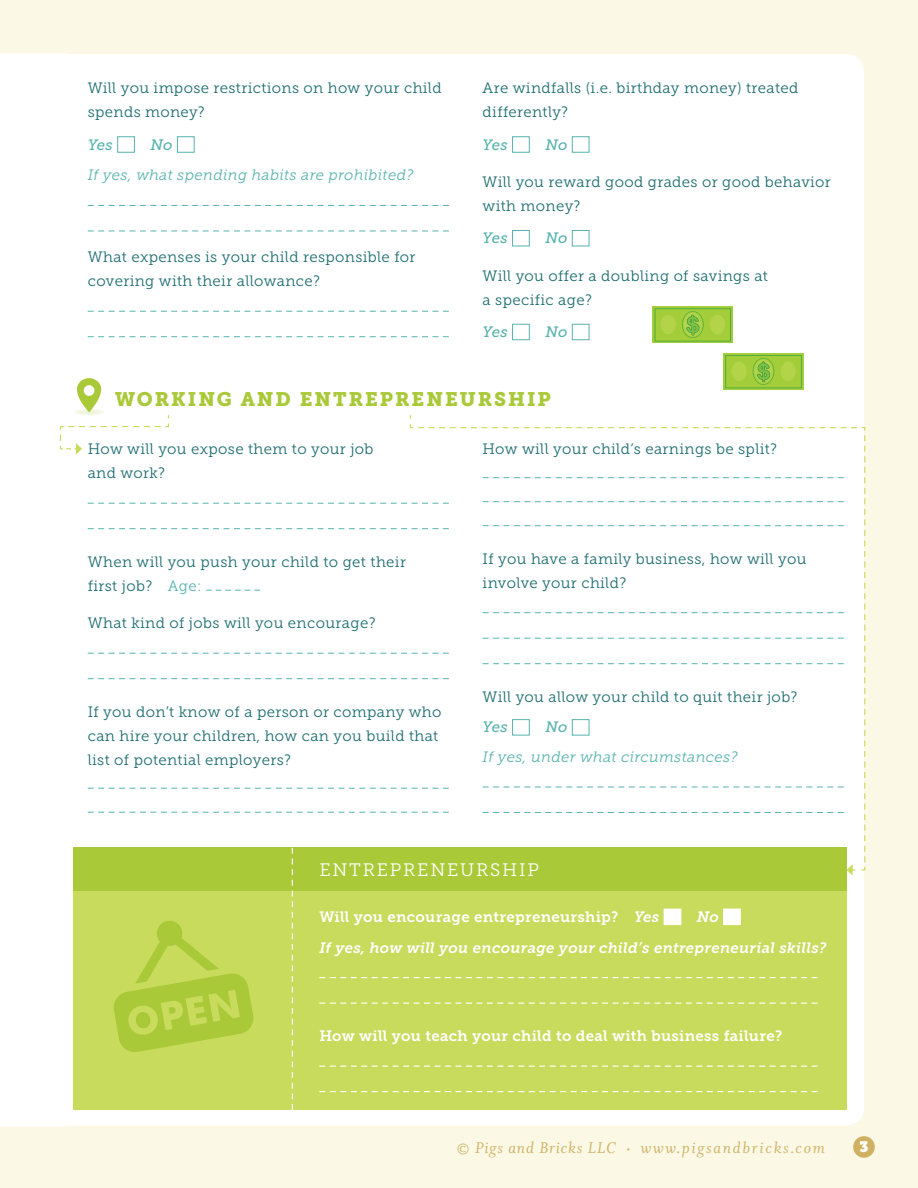
<style>
.page{position:relative;width:918px;height:1188px;background:#fbf9e6}
.page>*{position:absolute;margin:0;border:0;box-sizing:border-box;transform-origin:0 0}
.t1{font:19.5px "Museo Slab 900";letter-spacing:.1em;color:#a9c938}
.t2{font:18px "Museo Slab 300";letter-spacing:.1em;color:#fff}
.t3{font:17.25px "Whitman Italic Os F";letter-spacing:.1em;color:#cfb163}
.t4{font:15px/24px "Museo Slab 300";letter-spacing:.025em;color:#1c6c6f}
.t5{font:15px "Museo Slab 700";letter-spacing:.02em;color:#fff}
.t6{font:italic 15px "Museo Slab 300";letter-spacing:.025em;color:#57b3ae}
.t7{font:italic 15px/30.8px "Museo Slab 700";letter-spacing:.02em;color:#fff}
.t8{font:italic 15px "Museo Slab 500";letter-spacing:.005em;color:#57b3ae}
.t9{font:15px "Museo Slab";color:#fff}
.s1{color:#57b3ae}
.s2{font-style:italic}
.s3{font-size:11.25px}
</style>
<div class="page">
<div style="left:0;top:54px;width:864px;height:1072px;background:#fff"></div>
<div style="left:74px;top:848px;width:773px;height:262px;background:#c8db5c"></div>
<svg style="left:114px;top:920px;width:140px;height:132px"></svg>
<div style="left:74px;top:848px;width:773px;height:43px;background:#a9c938"></div>
<div style="left:853px;top:1136px;width:22px;height:22px;background:#cfb163;border-radius:50%"></div>
<div style="left:117px;top:136px;width:18px;height:17px;background:#fff;border:1px solid #57b3ae"></div>
<div style="left:177px;top:136px;width:18px;height:17px;background:#fff;border:1px solid #57b3ae"></div>
<svg style="left:88px;top:205px;width:361px;height:1px"></svg>
<svg style="left:88px;top:231px;width:361px;height:1px"></svg>
<svg style="left:88px;top:311px;width:361px;height:1px"></svg>
<svg style="left:88px;top:336px;width:361px;height:1px"></svg>
<div style="left:512px;top:136px;width:18px;height:17px;background:#fff;border:1px solid #57b3ae"></div>
<div style="left:572px;top:136px;width:17px;height:17px;background:#fff;border:1px solid #57b3ae"></div>
<div style="left:512px;top:230px;width:18px;height:16px;background:#fff;border:1px solid #57b3ae"></div>
<div style="left:572px;top:230px;width:17px;height:16px;background:#fff;border:1px solid #57b3ae"></div>
<div style="left:512px;top:324px;width:18px;height:16px;background:#fff;border:1px solid #57b3ae"></div>
<div style="left:572px;top:324px;width:17px;height:16px;background:#fff;border:1px solid #57b3ae"></div>
<svg style="left:88px;top:503px;width:321px;height:1px"></svg>
<svg style="left:88px;top:528px;width:321px;height:1px"></svg>
<svg style="left:206px;top:590px;width:54px;height:1px"></svg>
<svg style="left:88px;top:653px;width:321px;height:1px"></svg>
<svg style="left:88px;top:678px;width:321px;height:1px"></svg>
<svg style="left:88px;top:788px;width:321px;height:1px"></svg>
<svg style="left:88px;top:812px;width:321px;height:1px"></svg>
<div style="left:664px;top:909px;width:17px;height:16px;background:#fff"></div>
<div style="left:723px;top:909px;width:18px;height:16px;background:#fff;border:1px solid #fff"></div>
<svg style="left:319px;top:977px;width:499px;height:1px"></svg>
<svg style="left:319px;top:1003px;width:499px;height:1px"></svg>
<svg style="left:319px;top:1066px;width:499px;height:1px"></svg>
<svg style="left:319px;top:1091px;width:499px;height:1px"></svg>
<svg style="left:292px;top:848px;width:1px;height:262px"></svg>
<svg style="left:59px;top:378px;width:111px;height:76px;background:#f9fbf0"></svg>
<svg style="left:653px;top:307px;width:80px;height:36px"></svg>
<svg style="left:655px;top:308px;width:76px;height:33px;background:#9cca3e"></svg>
<svg style="left:723px;top:353px;width:81px;height:37px"></svg>
<svg style="left:725px;top:355px;width:77px;height:33px;background:#9ac93e"></svg>
<svg style="left:409px;top:414px;width:457px;height:457px;background:#f9fbf3"></svg>
<svg style="left:847px;top:864px;width:6px;height:12px"></svg>
<p class="t4" style="left:88px;top:76px;width:355px">Will you impose restrictions on how your child spends money?</p>
<p class="t8" style="left:88px;top:136px;width:27px">Yes</p>
<p class="t8" style="left:151px;top:136px;width:24px">No</p>
<p class="t6" style="left:88px;top:167px;width:327px">If yes, what spending habits are prohibited?</p>
<p class="t4" style="left:88px;top:245px;width:329px">What expenses is your child responsible for covering with their allowance?</p>
<p class="t4" style="left:483px;top:76px;width:317px">Are windfalls (i.e. birthday money) treated differently?</p>
<p class="t8" style="left:483px;top:136px;width:27px">Yes</p>
<p class="t8" style="left:545px;top:136px;width:24px">No</p>
<p class="t4" style="left:483px;top:170px;width:350px">Will you reward good grades or good behavior with money?</p>
<p class="t8" style="left:483px;top:230px;width:27px">Yes</p>
<p class="t8" style="left:545px;top:230px;width:24px">No</p>
<p class="t4" style="left:483px;top:264px;width:287px">Will you offer a doubling of savings at a specific age?</p>
<p class="t8" style="left:483px;top:324px;width:27px">Yes</p>
<p class="t8" style="left:545px;top:324px;width:24px">No</p>
<h1 class="t1" style="left:115px;top:388px;width:437px">WORKING AND ENTREPRENEURSHIP</h1>
<p class="t4" style="left:88px;top:437px;width:287px">How will you expose them to your job and work?</p>
<p class="t4" style="left:88px;top:550px;width:320px">When will you push your child to get their first job? <span class="s1">Age:</span></p>
<p class="t4" style="left:88px;top:611px;width:289px">What kind of jobs will you encourage?</p>
<p class="t4" style="left:88px;top:700px;width:355px">If you don’t know of a person or company who can hire your children, how can you build that list of potential employers?</p>
<p class="t4" style="left:483px;top:437px;width:296px">How will your child’s earnings be split?</p>
<p class="t4" style="left:483px;top:547px;width:325px">If you have a family business, how will you involve your child?</p>
<p class="t4" style="left:483px;top:685px;width:316px">Will you allow your child to quit their job?</p>
<p class="t8" style="left:483px;top:719px;width:27px">Yes</p>
<p class="t8" style="left:545px;top:719px;width:24px">No</p>
<p class="t6" style="left:483px;top:749px;width:257px">If yes, under what circumstances?</p>
<p class="t2" style="left:319px;top:860px;width:221px">ENTREPRENEURSHIP</p>
<p class="t5" style="left:319px;top:908px;width:342px">Will you encourage entrepreneurship? <span class="s2">Yes</span></p>
<p class="t7" style="left:319px;top:902px;width:509px;text-indent:377px">No<br>If yes, how will you encourage your child’s entrepreneurial skills?</p>
<p class="t5" style="left:319px;top:1027px;width:464px">How will you teach your child to deal with business failure?</p>
<p class="t3" style="left:457px;top:1138px;width:370px">© Pigs and Bricks LLC <span class="s3">•</span> www.pigsandbricks.com</p>
<p class="t9" style="left:860px;top:1138px;width:10px">3</p>
</div>
